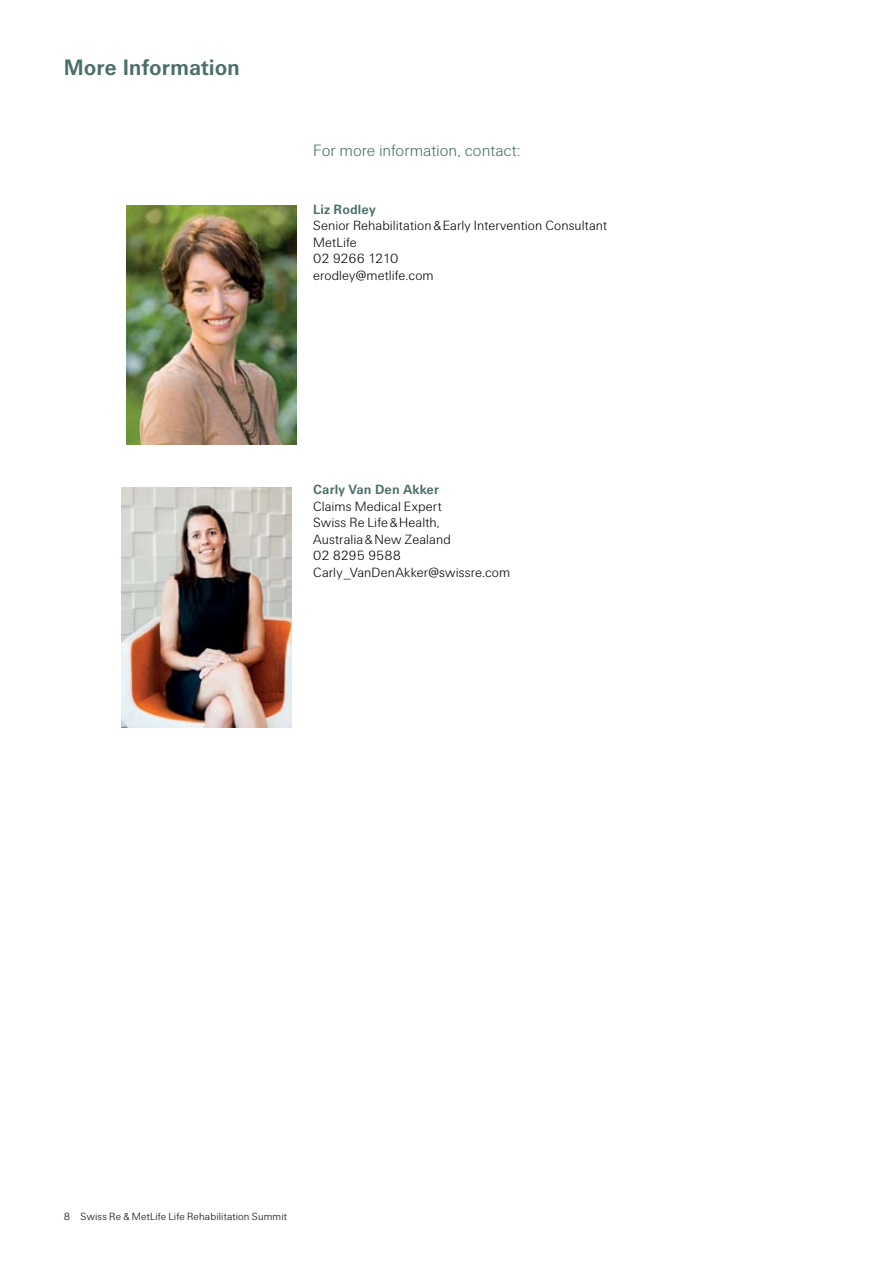
<style>
.page{position:relative;width:893px;height:1263px;background:#fff}
.page>*{position:absolute;margin:0;border:0;box-sizing:border-box;transform-origin:0 0}
.t1{font:700 22.5px "Swiss Re Sans OT";color:#4a6f68}
.t2{font:300 16.5px "Swiss Re Sans OT";color:#4a6f68}
.t3{font:300 13.5px/16.5px "Swiss Re Sans OT";letter-spacing:.005em;color:#000}
.t4{font:700 13.5px "Swiss Re Sans OT";letter-spacing:.015em;color:#4a6f68}
.t5{font:300 10.5px "Swiss Re Sans OT";letter-spacing:.015em;color:#000}
</style>
<div class="page">
<img style="left:121px;top:488px;width:170px;height:239px">
<img style="left:126px;top:206px;width:170px;height:239px">
<h1 class="t1" style="left:64px;top:54px;width:178px">More Information</h1>
<p class="t2" style="left:313px;top:141px;width:209px">For more information, contact:</p>
<p class="t4" style="left:313px;top:201px;width:64px">Liz Rodley</p>
<p class="t3" style="left:313px;top:218px;width:295px">Senior Rehabilitation&amp;Early Intervention Consultant<br>MetLife<br>02 9266 1210<br>erodley@metlife.com</p>
<p class="t4" style="left:313px;top:482px;width:127px">Carly Van Den Akker</p>
<p class="t3" style="left:313px;top:498px;width:199px">Claims Medical Expert<br>Swiss Re Life&amp;Health,<br>Australia&amp;New Zealand<br>02 8295 9588<br>Carly_VanDenAkker@swissre.com</p>
<p class="t5" style="left:64px;top:1211px;width:225px">8 Swiss Re &amp; MetLife Life Rehabilitation Summit</p>
</div>
